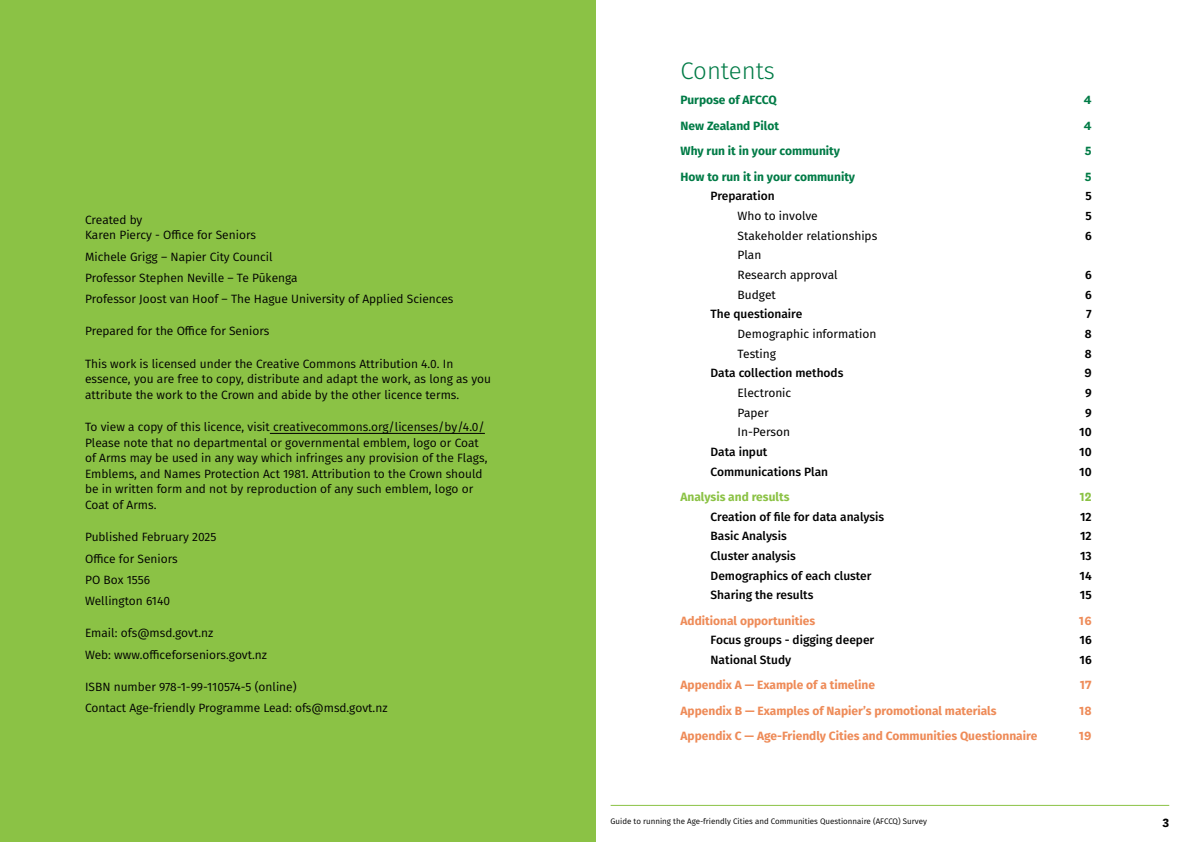
<style>
.page{position:relative;width:1191px;height:842px;background:#fff}
.page>*{position:absolute;margin:0;border:0;box-sizing:border-box;transform-origin:0 0}
.H1_TOC{font:300 24px "Fira Sans";color:#007b46}
.t1{font:700 14px "National";color:#ee8b58}
.t2{font:700 14px "National";color:#007b46}
.t3{font:700 14px "National";color:#8bc245}
.t4{font:700 14px "National";color:#000}
.t5{font:600 14px "National";color:#000}
.Body{font:12px/15.5px "Fira Sans";color:#000}
.t6{font:500 12px "Fira Sans";color:#000}
.t7{font:700 12px "Fira Sans";color:#ee8b58}
.t8{font:12px "Fira Sans";color:#000}
.t9{font:700 12px "Fira Sans";color:#007b46}
.t10{font:600 12px "Fira Sans";color:#000}
.t11{font:700 12px "Fira Sans";color:#8bc245}
.t12{font:8px "Fira Sans";color:#000}
</style>
<div class="page">
<hr style="left:610px;top:805px;width:559px;height:1px;background:#8bc245">
<div style="left:0;top:0;width:596px;height:842px;background:#8bc245"></div>
<hr style="left:270px;top:433px;width:215px;height:1px;background:#000">
<p class="Body" style="left:85px;top:212px;width:172px">Created by<br>Karen Piercy - Office for Seniors</p>
<p class="Body" style="left:85px;top:248px;width:189px">Michele Grigg – Napier City Council</p>
<p class="Body" style="left:85px;top:269px;width:214px">Professor Stephen Neville – Te Pūkenga</p>
<p class="Body" style="left:85px;top:291px;width:370px">Professor Joost van Hoof – The Hague University of Applied Sciences</p>
<p class="Body" style="left:85px;top:323px;width:186px">Prepared for the Office for Seniors</p>
<p class="Body" style="left:85px;top:356px;width:407px">This work is licensed under the Creative Commons Attribution 4.0. In essence, you are free to copy, distribute and adapt the work, as long as you attribute the work to the Crown and abide by the other licence terms.</p>
<p class="Body" style="left:85px;top:419px;width:404px">To view a copy of this licence, visit creativecommons.org/licenses/by/4.0/ Please note that no departmental or governmental emblem, logo or Coat of Arms may be used in any way which infringes any provision of the Flags, Emblems, and Names Protection Act 1981. Attribution to the Crown should be in written form and not by reproduction of any such emblem, logo or Coat of Arms.</p>
<p class="Body" style="left:85px;top:529px;width:133px">Published February 2025</p>
<p class="Body" style="left:85px;top:550px;width:94px">Office for Seniors</p>
<p class="Body" style="left:85px;top:571px;width:67px">PO Box 1556</p>
<p class="Body" style="left:85px;top:593px;width:86px">Wellington 6140</p>
<p class="Body" style="left:85px;top:625px;width:130px">Email: ofs@msd.govt.nz</p>
<p class="Body" style="left:85px;top:646px;width:183px">Web: www.officeforseniors.govt.nz</p>
<p class="Body" style="left:85px;top:679px;width:213px">ISBN number 978-1-99-110574-5 (online)</p>
<p class="Body" style="left:85px;top:700px;width:304px">Contact Age-friendly Programme Lead: ofs@msd.govt.nz</p>
<p class="H1_TOC" style="left:680px;top:54px;width:96px">Contents</p>
<p class="t9" style="left:680px;top:90px;width:98px">Purpose of AFCCQ</p>
<p class="t2" style="left:1083px;top:90px;width:9px">4</p>
<p class="t9" style="left:680px;top:116px;width:100px">New Zealand Pilot</p>
<p class="t2" style="left:1083px;top:116px;width:9px">4</p>
<p class="t9" style="left:680px;top:141px;width:161px">Why run it in your community</p>
<p class="t2" style="left:1084px;top:141px;width:8px">5</p>
<p class="t9" style="left:680px;top:166px;width:176px">How to run it in your community</p>
<p class="t2" style="left:1084px;top:166px;width:8px">5</p>
<p class="t6" style="left:710px;top:186px;width:66px">Preparation</p>
<p class="t10" style="left:1085px;top:186px;width:8px">5</p>
<p class="t8" style="left:737px;top:207px;width:82px">Who to involve</p>
<p class="t10" style="left:1085px;top:206px;width:8px">5</p>
<p class="t8" style="left:737px;top:226px;width:141px">Stakeholder relationships</p>
<p class="t10" style="left:1085px;top:225px;width:8px">6</p>
<p class="t8" style="left:737px;top:246px;width:25px">Plan</p>
<p class="t8" style="left:737px;top:266px;width:102px">Research approval</p>
<p class="t10" style="left:1085px;top:265px;width:8px">6</p>
<p class="t8" style="left:737px;top:285px;width:40px">Budget</p>
<p class="t10" style="left:1085px;top:284px;width:8px">6</p>
<p class="t6" style="left:710px;top:304px;width:93px">The questionaire</p>
<p class="t10" style="left:1086px;top:304px;width:7px">7</p>
<p class="t8" style="left:737px;top:325px;width:140px">Demographic information</p>
<p class="t10" style="left:1084px;top:324px;width:8px">8</p>
<p class="t8" style="left:737px;top:344px;width:40px">Testing</p>
<p class="t10" style="left:1084px;top:343px;width:8px">8</p>
<p class="t6" style="left:710px;top:363px;width:134px">Data collection methods</p>
<p class="t5" style="left:1084px;top:363px;width:9px">9</p>
<p class="t8" style="left:737px;top:384px;width:55px">Electronic</p>
<p class="t10" style="left:1085px;top:383px;width:8px">9</p>
<p class="t8" style="left:737px;top:403px;width:33px">Paper</p>
<p class="t10" style="left:1085px;top:403px;width:8px">9</p>
<p class="t8" style="left:737px;top:423px;width:54px">In-Person</p>
<p class="t10" style="left:1079px;top:422px;width:14px">10</p>
<p class="t6" style="left:710px;top:442px;width:58px">Data input</p>
<p class="t10" style="left:1079px;top:442px;width:14px">10</p>
<p class="t6" style="left:710px;top:462px;width:119px">Communications Plan</p>
<p class="t10" style="left:1079px;top:462px;width:14px">10</p>
<p class="t11" style="left:680px;top:487px;width:110px">Analysis and results</p>
<p class="t3" style="left:1079px;top:487px;width:13px">12</p>
<p class="t6" style="left:710px;top:507px;width:175px">Creation of file for data analysis</p>
<p class="t10" style="left:1080px;top:507px;width:13px">12</p>
<p class="t6" style="left:710px;top:526px;width:78px">Basic Analysis</p>
<p class="t10" style="left:1080px;top:526px;width:13px">12</p>
<p class="t6" style="left:710px;top:546px;width:87px">Cluster analysis</p>
<p class="t10" style="left:1080px;top:546px;width:13px">13</p>
<p class="t6" style="left:710px;top:566px;width:162px">Demographics of each cluster</p>
<p class="t10" style="left:1079px;top:566px;width:14px">14</p>
<p class="t6" style="left:710px;top:585px;width:104px">Sharing the results</p>
<p class="t10" style="left:1080px;top:585px;width:13px">15</p>
<p class="t7" style="left:680px;top:610px;width:136px">Additional opportunities</p>
<p class="t1" style="left:1079px;top:610px;width:14px">16</p>
<p class="t6" style="left:710px;top:630px;width:165px">Focus groups - digging deeper</p>
<p class="t10" style="left:1079px;top:630px;width:14px">16</p>
<p class="t6" style="left:710px;top:650px;width:82px">National Study</p>
<p class="t10" style="left:1079px;top:650px;width:14px">16</p>
<p class="t7" style="left:680px;top:675px;width:196px">Appendix A — Example of a timeline</p>
<p class="t1" style="left:1080px;top:675px;width:13px">17</p>
<p class="t7" style="left:680px;top:700px;width:318px">Appendix B — Examples of Napier’s promotional materials</p>
<p class="t1" style="left:1079px;top:700px;width:14px">18</p>
<p class="t7" style="left:680px;top:726px;width:358px">Appendix C — Age-Friendly Cities and Communities Questionnaire</p>
<p class="t1" style="left:1079px;top:726px;width:14px">19</p>
<p class="t12" style="left:610px;top:816px;width:318px">Guide to running the Age-friendly Cities and Communities Questionnaire (AFCCQ) Survey</p>
<p class="t4" style="left:1162px;top:813px;width:8px">3</p>
</div>
